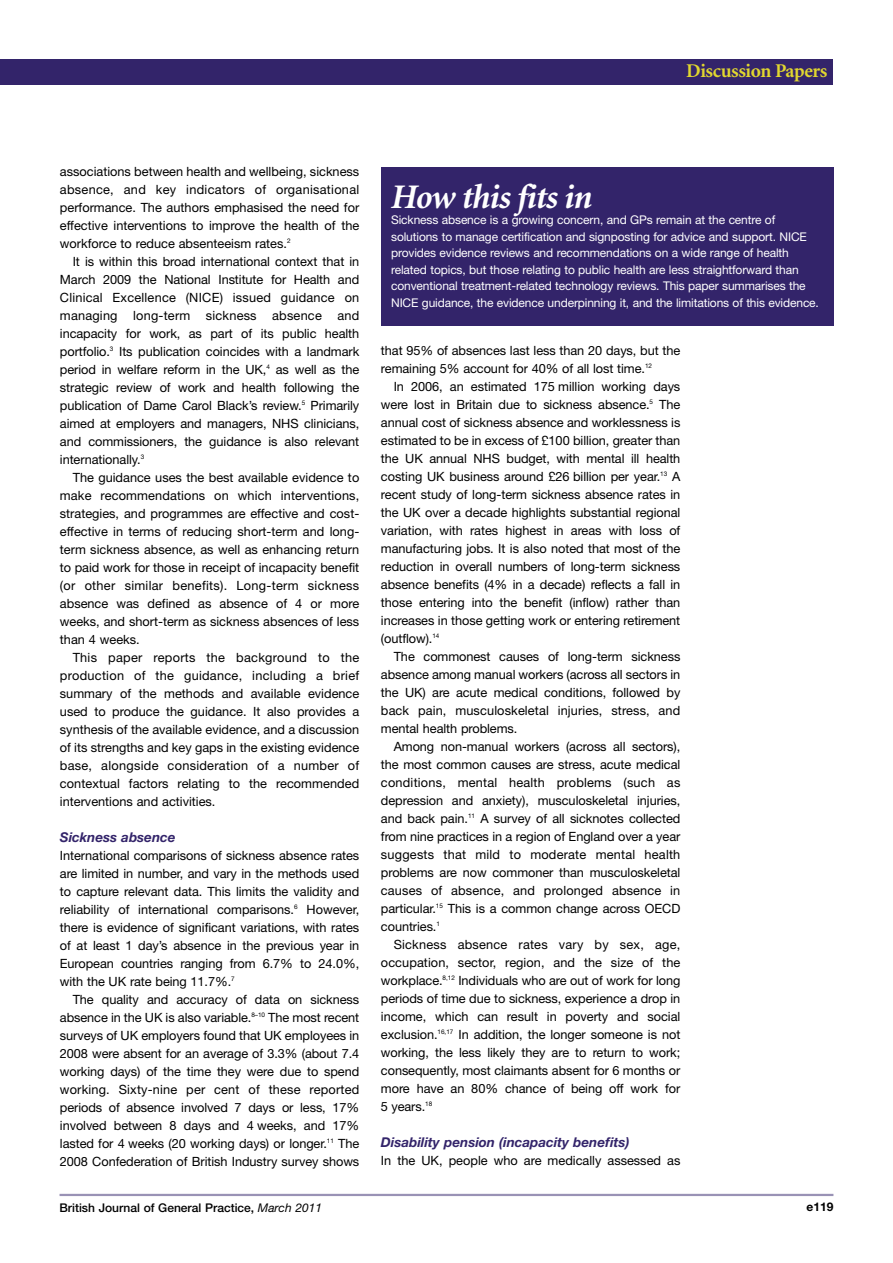
<style>
.page{position:relative;width:893px;height:1263px;background:#fff}
.page>*{position:absolute;margin:0;border:0;box-sizing:border-box;transform-origin:0 0}
.t1{font:italic 700 34.5px "Minion";letter-spacing:-.03em;color:#fff}
.t2{font:700 19.5px "Minion";letter-spacing:-.02em;color:#e1d72f}
.t3{font:italic 700 13.5px "Helvetica Neue";color:#33246a}
.t4{font:12.75px/18px "Helvetica Neue";letter-spacing:-.005em;color:#000;text-align:justify}
.t5{font:12px/16.5px "Helvetica Neue";letter-spacing:-.01em;color:#fff}
.t6{font:500 12px "Helvetica Neue";color:#000}
.t7{font:700 12px "Helvetica Neue";color:#000}
.s1{font-weight:400;font-style:italic}
</style>
<div class="page">
<hr style="left:60px;top:1194px;width:773px;height:2px;background:#9992b5">
<div style="left:381px;top:167px;width:452px;height:158px;background:#33246a"></div>
<div style="left:0;top:60px;width:833px;height:25px;background:#33246a"></div>
<h2 class="t2" style="left:686px;top:63px;width:143px">Discussion Papers</h2>
<p class="t4" style="left:60px;top:164px;width:301px">associations between health and wellbeing, sickness absence, and key indicators of organisational performance. The authors emphasised the need for effective interventions to improve the health of the workforce to reduce absenteeism rates.<sup>2</sup></p>
<p class="t4" style="left:60px;top:254px;width:301px;text-indent:13px">It is within this broad international context that in March 2009 the National Institute for Health and Clinical Excellence (NICE) issued guidance on managing long-term sickness absence and incapacity for work, as part of its public health portfolio.<sup>3</sup> Its publication coincides with a landmark period in welfare reform in the UK,<sup>4</sup> as well as the strategic review of work and health following the publication of Dame Carol Black’s review.<sup>5</sup> Primarily aimed at employers and managers, NHS clinicians, and commissioners, the guidance is also relevant internationally.<sup>3</sup></p>
<p class="t4" style="left:60px;top:470px;width:301px;text-indent:13px">The guidance uses the best available evidence to make recommendations on which interventions, strategies, and programmes are effective and cost&shy;effective in terms of reducing short-term and long&shy;term sickness absence, as well as enhancing return to paid work for those in receipt of incapacity benefit (or other similar benefits). Long-term sickness absence was defined as absence of 4 or more weeks, and short-term as sickness absences of less than 4 weeks.</p>
<p class="t4" style="left:60px;top:650px;width:301px;text-indent:13px">This paper reports the background to the production of the guidance, including a brief summary of the methods and available evidence used to produce the guidance. It also provides a synthesis of the available evidence, and a discussion of its strengths and key gaps in the existing evidence base, alongside consideration of a number of contextual factors relating to the recommended interventions and activities.</p>
<p class="t3" style="left:60px;top:832px;width:117px">Sickness absence</p>
<p class="t4" style="left:60px;top:848px;width:301px">International comparisons of sickness absence rates are limited in number, and vary in the methods used to capture relevant data. This limits the validity and reliability of international comparisons.<sup>6</sup> However, there is evidence of significant variations, with rates of at least 1 day’s absence in the previous year in European countries ranging from 6.7% to 24.0%, with the UK rate being 11.7%.<sup>7</sup></p>
<p class="t4" style="left:60px;top:992px;width:301px;text-indent:13px">The quality and accuracy of data on sickness absence in the UK is also variable.<sup>8–10</sup> The most recent surveys of UK employers found that UK employees in 2008 were absent for an average of 3.3% (about 7.4 working days) of the time they were due to spend working. Sixty-nine per cent of these reported periods of absence involved 7 days or less, 17% involved between 8 days and 4 weeks, and 17% lasted for 4 weeks (20 working days) or longer.<sup>11</sup> The 2008 Confederation of British Industry survey shows</p>
<p class="t6" style="left:60px;top:1203px;width:264px">British Journal of General Practice, <span class="s1">March 2011</span></p>
<h1 class="t1" style="left:391px;top:183px;width:203px">How this fits in</h1>
<p class="t5" style="left:391px;top:213px;width:429px">Sickness absence is a growing concern, and GPs remain at the centre of solutions to manage certification and signposting for advice and support. NICE provides evidence reviews and recommendations on a wide range of health related topics, but those relating to public health are less straightforward than conventional treatment-related technology reviews. This paper summarises the NICE guidance, the evidence underpinning it, and the limitations of this evidence.</p>
<p class="t4" style="left:381px;top:342px;width:301px">that 95% of absences last less than 20 days, but the remaining 5% account for 40% of all lost time.<sup>12</sup></p>
<p class="t4" style="left:381px;top:378px;width:301px;text-indent:13px">In 2006, an estimated 175 million working days were lost in Britain due to sickness absence.<sup>5</sup> The annual cost of sickness absence and worklessness is estimated to be in excess of £100 billion, greater than the UK annual NHS budget, with mental ill health costing UK business around £26 billion per year.<sup>13</sup> A recent study of long-term sickness absence rates in the UK over a decade highlights substantial regional variation, with rates highest in areas with loss of manufacturing jobs. It is also noted that most of the reduction in overall numbers of long-term sickness absence benefits (4% in a decade) reflects a fall in those entering into the benefit (inflow) rather than increases in those getting work or entering retirement (outflow).<sup>14</sup></p>
<p class="t4" style="left:381px;top:648px;width:301px;text-indent:13px">The commonest causes of long-term sickness absence among manual workers (across all sectors in the UK) are acute medical conditions, followed by back pain, musculoskeletal injuries, stress, and mental health problems.</p>
<p class="t4" style="left:381px;top:738px;width:301px;text-indent:13px">Among non-manual workers (across all sectors), the most common causes are stress, acute medical conditions, mental health problems (such as depression and anxiety), musculoskeletal injuries, and back pain.<sup>11</sup> A survey of all sicknotes collected from nine practices in a region of England over a year suggests that mild to moderate mental health problems are now commoner than musculoskeletal causes of absence, and prolonged absence in particular.<sup>15</sup> This is a common change across OECD countries.<sup>1</sup></p>
<p class="t4" style="left:381px;top:936px;width:301px;text-indent:13px">Sickness absence rates vary by sex, age, occupation, sector, region, and the size of the workplace.<sup>8,12</sup> Individuals who are out of work for long periods of time due to sickness, experience a drop in income, which can result in poverty and social exclusion.<sup>16,17</sup> In addition, the longer someone is not working, the less likely they are to return to work; consequently, most claimants absent for 6 months or more have an 80% chance of being off work for 5 years.<sup>18</sup></p>
<p class="t3" style="left:381px;top:1137px;width:250px">Disability pension (incapacity benefits)</p>
<p class="t4" style="left:381px;top:1152px;width:301px">In the UK, people who are medically assessed as</p>
<p class="t7" style="left:806px;top:1202px;width:28px">e119</p>
</div>
